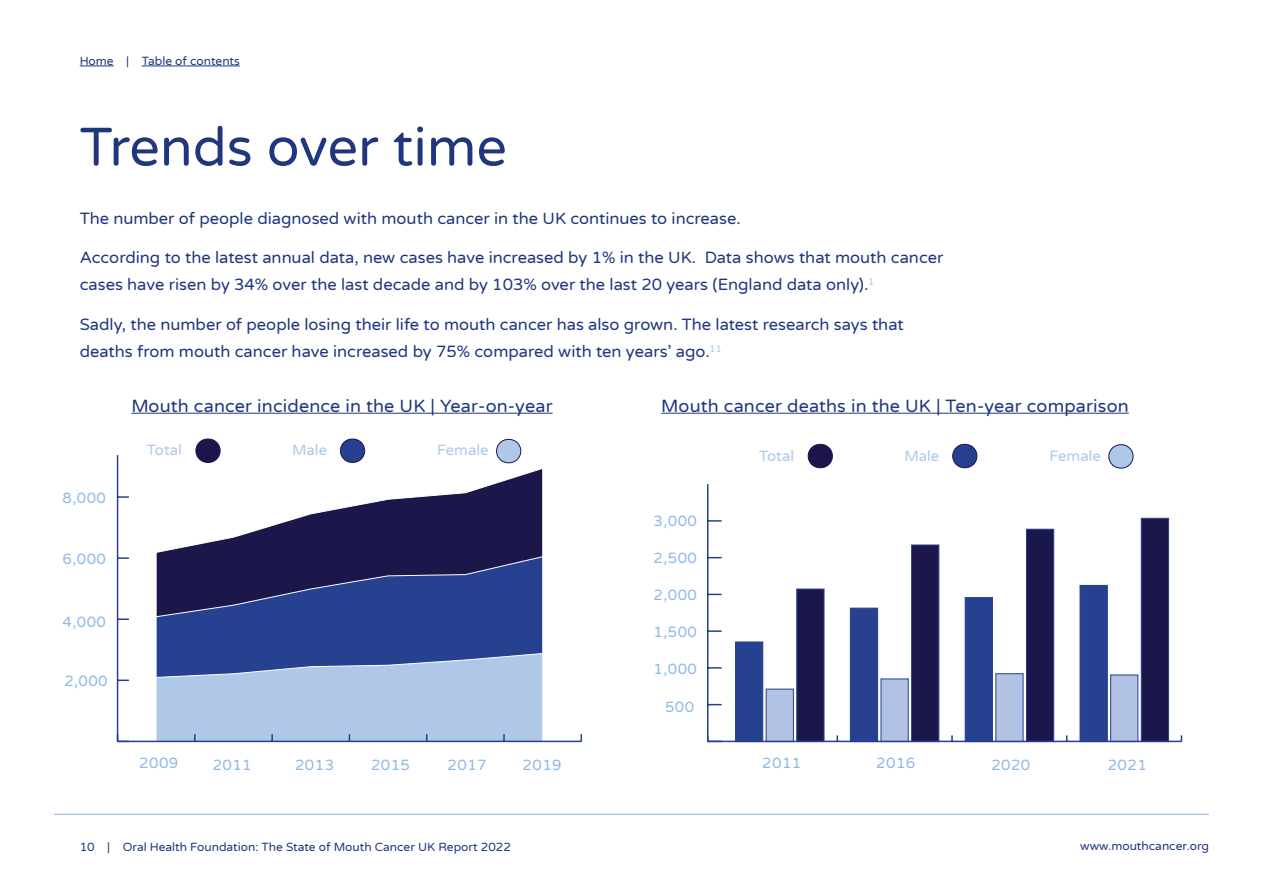
<style>
.page{position:relative;width:1263px;height:893px;background:#fff}
.page>*{position:absolute;margin:0;border:0;box-sizing:border-box;transform-origin:0 0}
.t1{font:54px "Varela Round";color:#20377e}
.t2{font:18px "Varela Round";letter-spacing:.01em;color:#20377e}
.t3{font:16.5px/27px "Varela Round";color:#20377e}
.t4{font:15px "Varela Round";letter-spacing:.03em;color:#91b8e9}
.t5{font:15px "Varela Round";color:#aec8e9}
.t6{font:12px "Varela Round";color:#20377e}
</style>
<div class="page">
<hr style="left:80px;top:66px;width:34px;height:1px;background:#20377e">
<hr style="left:142px;top:66px;width:98px;height:1px;background:#20377e">
<hr style="left:54px;top:814px;width:1155px;height:1px;background:#aec8e9">
<hr style="left:661px;top:413px;width:468px;height:1px;background:#20377e">
<hr style="left:131px;top:413px;width:422px;height:1px;background:#20377e">
<div style="left:196px;top:439px;width:24px;height:23px;background:#1b154b;border-radius:12px"></div>
<div style="left:196px;top:439px;width:24px;height:24px;border:1px solid #1b154b;border-radius:12px"></div>
<div style="left:340px;top:439px;width:25px;height:23px;background:#263f90;border-radius:12px"></div>
<div style="left:340px;top:439px;width:25px;height:24px;border:1px solid #1b154b;border-radius:12px"></div>
<div style="left:497px;top:439px;width:24px;height:24px;background:#aec8e9;border-radius:12px"></div>
<div style="left:496px;top:439px;width:25px;height:24px;border:1px solid #1b154b;border-radius:12px"></div>
<hr style="left:117px;top:455px;width:1px;height:286px;background:#25408f">
<svg style="left:118px;top:618px;width:11px;height:2px"></svg>
<svg style="left:118px;top:557px;width:11px;height:2px"></svg>
<svg style="left:118px;top:496px;width:11px;height:2px"></svg>
<svg style="left:156px;top:468px;width:387px;height:88px"></svg>
<svg style="left:156px;top:556px;width:387px;height:97px;background:#27397d"></svg>
<hr style="left:118px;top:741px;width:463px;height:1px;background:#25408f">
<svg style="left:117px;top:734px;width:12px;height:8px"></svg>
<svg style="left:155px;top:653px;width:388px;height:88px;background:#9cb5db"></svg>
<svg style="left:580px;top:734px;width:2px;height:7px"></svg>
<hr style="left:707px;top:484px;width:1px;height:257px;background:#25408f">
<svg style="left:708px;top:704px;width:14px;height:1px"></svg>
<svg style="left:708px;top:667px;width:14px;height:2px"></svg>
<svg style="left:708px;top:630px;width:14px;height:2px"></svg>
<svg style="left:708px;top:594px;width:14px;height:1px"></svg>
<svg style="left:708px;top:557px;width:14px;height:1px"></svg>
<svg style="left:708px;top:520px;width:14px;height:2px"></svg>
<div style="left:796px;top:589px;width:28px;height:153px;background:#1c174a;border:1px solid #25408f"></div>
<div style="left:911px;top:545px;width:28px;height:197px;background:#1c174a;border:1px solid #25408f"></div>
<div style="left:1026px;top:529px;width:28px;height:213px;background:#1c174a;border:1px solid #25408f"></div>
<div style="left:1141px;top:518px;width:28px;height:224px;background:#1c174a;border:1px solid #25408f"></div>
<div style="left:766px;top:689px;width:28px;height:53px;background:#b1c2e4;border:1px solid #25408f"></div>
<div style="left:881px;top:679px;width:28px;height:63px;background:#b1c2e4;border:1px solid #25408f"></div>
<div style="left:995px;top:673px;width:28px;height:69px;background:#b1c2e4"></div>
<div style="left:1110px;top:675px;width:28px;height:67px;background:#b1c2e4;border:1px solid #25408f"></div>
<div style="left:735px;top:642px;width:28px;height:100px;background:#254190;border:1px solid #25408f"></div>
<div style="left:850px;top:608px;width:28px;height:134px;background:#254190"></div>
<div style="left:965px;top:597px;width:28px;height:145px;background:#254190;border:1px solid #25408f"></div>
<div style="left:1080px;top:585px;width:28px;height:157px;background:#254190;border:1px solid #25408f"></div>
<hr style="left:708px;top:741px;width:473px;height:1px;background:#25408f">
<svg style="left:707px;top:735px;width:15px;height:7px"></svg>
<svg style="left:836px;top:735px;width:2px;height:6px"></svg>
<svg style="left:951px;top:735px;width:2px;height:6px"></svg>
<div style="left:808px;top:444px;width:24px;height:24px;background:#1b154b;border-radius:12px"></div>
<div style="left:808px;top:444px;width:25px;height:24px;border:1px solid #1b154b;border-radius:12px"></div>
<div style="left:953px;top:444px;width:24px;height:24px;background:#263f90;border-radius:12px"></div>
<div style="left:952px;top:444px;width:25px;height:24px;border:1px solid #1b154b;border-radius:12px"></div>
<div style="left:1109px;top:445px;width:24px;height:23px;background:#aec8e9;border-radius:12px"></div>
<div style="left:1108px;top:444px;width:25px;height:24px;border:1px solid #1b154b;border-radius:12px"></div>
<p class="t6" style="left:80px;top:53px;width:162px">Home | Table of contents</p>
<h1 class="t1" style="left:80px;top:110px;width:429px">Trends over time</h1>
<p class="t3" style="left:80px;top:204px;width:662px">The number of people diagnosed with mouth cancer in the UK continues to increase.</p>
<p class="t3" style="left:80px;top:244px;width:865px">According to the latest annual data, new cases have increased by 1% in the UK. Data shows that mouth cancer cases have risen by 34% over the last decade and by 103% over the last 20 years (England data only).<sup>1</sup></p>
<p class="t3" style="left:80px;top:310px;width:825px">Sadly, the number of people losing their life to mouth cancer has also grown. The latest research says that deaths from mouth cancer have increased by 75% compared with ten years’ ago.<sup>11</sup></p>
<p class="t2" style="left:131px;top:393px;width:423px">Mouth cancer incidence in the UK | Year-on-year</p>
<p class="t2" style="left:661px;top:393px;width:469px">Mouth cancer deaths in the UK | Ten-year comparison</p>
<p class="t4" style="left:63px;top:487px;width:45px">8,000</p>
<p class="t4" style="left:63px;top:548px;width:45px">6,000</p>
<p class="t4" style="left:63px;top:611px;width:45px">4,000</p>
<p class="t4" style="left:64px;top:671px;width:45px">2,000</p>
<p class="t5" style="left:147px;top:440px;width:37px">Total</p>
<p class="t5" style="left:292px;top:440px;width:37px">Male</p>
<p class="t5" style="left:437px;top:440px;width:53px">Female</p>
<p class="t4" style="left:654px;top:511px;width:45px">3,000</p>
<p class="t4" style="left:654px;top:548px;width:45px">2,500</p>
<p class="t4" style="left:654px;top:585px;width:45px">2,000</p>
<p class="t4" style="left:654px;top:622px;width:45px">1,500</p>
<p class="t4" style="left:654px;top:659px;width:45px">1,000</p>
<p class="t4" style="left:665px;top:697px;width:31px">500</p>
<p class="t5" style="left:759px;top:445px;width:37px">Total</p>
<p class="t5" style="left:904px;top:445px;width:37px">Male</p>
<p class="t5" style="left:1049px;top:445px;width:53px">Female</p>
<p class="t4" style="left:139px;top:752px;width:41px">2009</p>
<p class="t4" style="left:213px;top:754px;width:41px">2011</p>
<p class="t4" style="left:295px;top:754px;width:41px">2013</p>
<p class="t4" style="left:371px;top:754px;width:41px">2015</p>
<p class="t4" style="left:448px;top:754px;width:41px">2017</p>
<p class="t4" style="left:523px;top:754px;width:41px">2019</p>
<p class="t4" style="left:991px;top:754px;width:41px">2020</p>
<p class="t4" style="left:1108px;top:754px;width:41px">2021</p>
<p class="t4" style="left:762px;top:752px;width:41px">2011</p>
<p class="t4" style="left:876px;top:752px;width:41px">2016</p>
<p class="t6" style="left:80px;top:838px;width:433px">10 | Oral Health Foundation: The State of Mouth Cancer UK Report 2022</p>
<p class="t6" style="left:1080px;top:837px;width:130px">www.mouthcancer.org</p>
</div>
